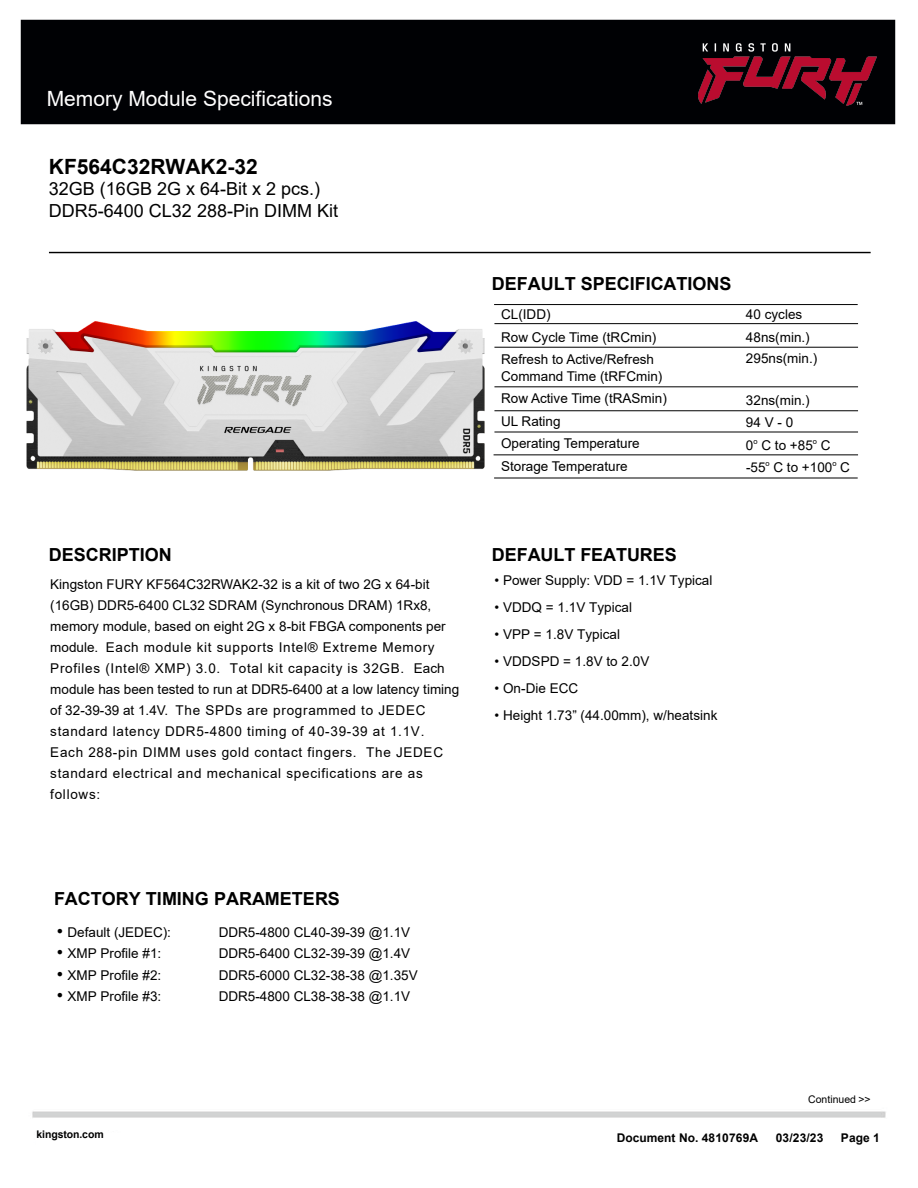
<style>
.page{position:relative;width:918px;height:1188px;background:#fff}
.page>*{position:absolute;margin:0;border:0;box-sizing:border-box;transform-origin:0 0}
.t1{font:21px "Arial";color:#fff}
.t2{font:700 21px "Arial";color:#000}
.t3{font:700 18px "Arial";color:#000}
.t4{font:18px/21.6px "Arial";color:#000}
.t5{font:13.5px/21px "Arial";letter-spacing:.05em;color:#000}
.t6{font:13.5px/22.5px "Arial";color:#000}
.t7{font:700 12px "Arial";color:#000}
.t8{font:700 10.5px "Arial";letter-spacing:-.01em;color:#000}
.t9{font:10.5px "Arial";color:#000}
.s1{font-family:"Times New Roman";font-size:18px}
</style>
<div class="page">
<div style="left:20px;top:19px;width:876px;height:106px;background:#000104"></div>
<img style="left:698px;top:43px;width:179px;height:63px">
<hr style="left:49px;top:252px;width:822px;height:1px;background:#000">
<hr style="left:494px;top:323px;width:364px;height:1px;background:#000">
<hr style="left:494px;top:347px;width:364px;height:1px;background:#000">
<hr style="left:494px;top:386px;width:364px;height:1px;background:#000">
<hr style="left:494px;top:410px;width:364px;height:1px;background:#000">
<hr style="left:494px;top:478px;width:364px;height:1px;background:#000">
<hr style="left:494px;top:432px;width:364px;height:1px;background:#000">
<hr style="left:494px;top:455px;width:364px;height:1px;background:#000">
<hr style="left:494px;top:304px;width:364px;height:1px;background:#000">
<img style="left:27px;top:322px;width:458px;height:149px">
<h1 class="t1" style="left:47px;top:84px;width:287px">Memory Module Specifications</h1>
<h1 class="t2" style="left:49px;top:152px;width:210px">KF564C32RWAK2-32</h1>
<h2 class="t4" style="left:49px;top:178px;width:291px">32GB (16GB 2G x 64-Bit x 2 pcs.)<br>DDR5-6400 CL32 288-Pin DIMM Kit</h2>
<h2 class="t3" style="left:49px;top:542px;width:125px">DESCRIPTION</h2>
<p class="t5" style="left:50px;top:574px;width:410px">Kingston FURY KF564C32RWAK2-32 is a kit of two 2G x 64-bit (16GB) DDR5-6400 CL32 SDRAM (Synchronous DRAM) 1Rx8, memory module, based on eight 2G x 8-bit FBGA components per module. Each module kit supports Intel® Extreme Memory Profiles (Intel® XMP) 3.0. Total kit capacity is 32GB. Each module has been tested to run at DDR5-6400 at a low latency timing of 32-39-39 at 1.4V. The SPDs are programmed to JEDEC standard latency DDR5-4800 timing of 40-39-39 at 1.1V.<br>Each 288-pin DIMM uses gold contact fingers. The JEDEC standard electrical and mechanical specifications are as follows:</p>
<h2 class="t3" style="left:492px;top:271px;width:241px">DEFAULT SPECIFICATIONS</h2>
<p class="t6" style="left:501px;top:303px;width:157px">CL(IDD)<br>Row Cycle Time (tRCmin)<br>Refresh to Active/Refresh</p>
<p class="t6" style="left:501px;top:365px;width:167px">Command Time (tRFCmin)<br>Row Active Time (tRASmin)<br>UL Rating<br>Operating Temperature<br>Storage Temperature</p>
<p class="t6" style="left:746px;top:303px;width:65px">40 cycles<br>48ns(min.)</p>
<p class="t6" style="left:746px;top:347px;width:73px">295ns(min.)</p>
<p class="t6" style="left:746px;top:389px;width:106px">32ns(min.)<br>94 V - 0<br>0<sup>o</sup> C to +85<sup>o</sup> C -55<sup>o</sup> C to +100<sup>o</sup> C</p>
<h2 class="t3" style="left:492px;top:542px;width:186px">DEFAULT FEATURES</h2>
<p class="t6" style="left:495px;top:568px;width:219px">• Power Supply: VDD = 1.1V Typical</p>
<p class="t6" style="left:495px;top:595px;width:139px">• VDDQ = 1.1V Typical</p>
<p class="t6" style="left:495px;top:622px;width:127px">• VPP = 1.8V Typical</p>
<p class="t6" style="left:495px;top:649px;width:156px">• VDDSPD = 1.8V to 2.0V</p>
<p class="t6" style="left:495px;top:676px;width:85px">• On-Die ECC</p>
<p class="t6" style="left:495px;top:703px;width:224px">• Height 1.73” (44.00mm), w/heatsink</p>
<h2 class="t3" style="left:54px;top:886px;width:288px">FACTORY TIMING PARAMETERS</h2>
<p class="t6" style="left:57px;top:920px;width:116px"><span class="s1">•</span> Default (JEDEC):</p>
<p class="t6" style="left:219px;top:920px;width:193px">DDR5-4800 CL40-39-39 @1.1V</p>
<p class="t6" style="left:57px;top:942px;width:106px"><span class="s1">•</span> XMP Profile #1:</p>
<p class="t6" style="left:219px;top:942px;width:193px">DDR5-6400 CL32-39-39 @1.4V</p>
<p class="t6" style="left:57px;top:964px;width:106px"><span class="s1">•</span> XMP Profile #2:</p>
<p class="t6" style="left:219px;top:964px;width:201px">DDR5-6000 CL32-38-38 @1.35V</p>
<p class="t6" style="left:57px;top:985px;width:106px"><span class="s1">•</span> XMP Profile #3:</p>
<p class="t6" style="left:219px;top:985px;width:193px">DDR5-4800 CL38-38-38 @1.1V</p>
<p class="t8" style="left:36px;top:1127px;width:69px">kingston.com</p>
<p class="t9" style="left:808px;top:1092px;width:64px">Continued &gt;&gt;</p>
<p class="t7" style="left:617px;top:1129px;width:143px">Document No. 4810769A</p>
<p class="t7" style="left:776px;top:1129px;width:49px">03/23/23</p>
<p class="t7" style="left:841px;top:1129px;width:40px">Page 1</p>
</div>
